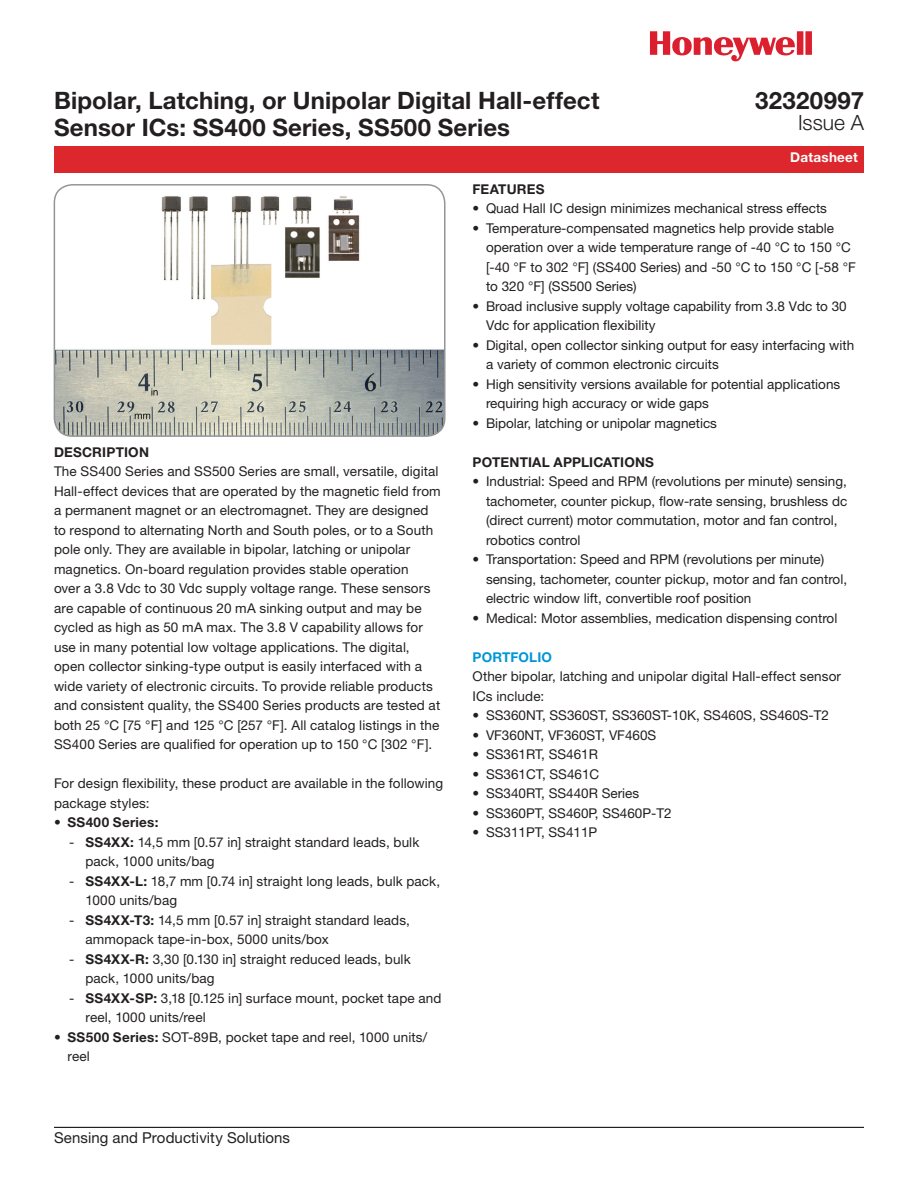
<style>
.page{position:relative;width:918px;height:1188px;background:#fff}
.page>*{position:absolute;margin:0;border:0;box-sizing:border-box;transform-origin:0 0}
.t1{font:700 24px/27px "Helvetica Neue LT Std";letter-spacing:.005em;color:#231f20}
.t2{font:300 21px "Helvetica Neue LT Std";color:#231f20}
.t3{font:15px "Helvetica Neue LT Std";letter-spacing:.005em;color:#231f20}
.Features_copy{font:13.5px/19.5px "Helvetica Neue LT Std";color:#231f20}
.Features_copy-2{font:700 13.5px "Helvetica Neue LT Std";letter-spacing:.015em;color:#231f20}
.Features_copy-3{font:700 13.5px "Helvetica Neue LT Std";letter-spacing:.01em;color:#0196d7}
.t4{font:700 13.5px "Helvetica Neue LT Std";letter-spacing:.02em;color:#fff}
.s1{font-weight:400}
.s2{font-weight:700}
</style>
<div class="page">
<img style="left:54px;top:185px;width:389px;height:251px">
<div style="left:54px;top:184px;width:392px;height:253px;border:2px solid #939598;border-radius:18px"></div>
<svg style="left:650px;top:31px;width:162px;height:30px"></svg>
<div style="left:54px;top:146px;width:810px;height:27px;background:#dc272d"></div>
<hr style="left:54px;top:1127px;width:810px;height:1px;background:#231f20">
<p class="t1" style="left:54px;top:86px;width:547px">Bipolar, Latching, or Unipolar Digital Hall-effect<br>Sensor ICs: SS400 Series, SS500 Series</p>
<p class="t1" style="left:755px;top:86px;width:110px">32320997</p>
<p class="t2" style="left:798px;top:110px;width:67px">Issue A</p>
<p class="t4" style="left:790px;top:149px;width:69px">Datasheet</p>
<p class="Features_copy-2" style="left:54px;top:444px;width:97px">DESCRIPTION</p>
<p class="Features_copy" style="left:54px;top:461px;width:388px">The SS400 Series and SS500 Series are small, versatile, digital Hall-effect devices that are operated by the magnetic field from a permanent magnet or an electromagnet. They are designed to respond to alternating North and South poles, or to a South pole only. They are available in bipolar, latching or unipolar magnetics. On-board regulation provides stable operation<br>over a 3.8 Vdc to 30 Vdc supply voltage range. These sensors are capable of continuous 20 mA sinking output and may be cycled as high as 50 mA max. The 3.8 V capability allows for use in many potential low voltage applications. The digital, open collector sinking-type output is easily interfaced with a wide variety of electronic circuits. To provide reliable products and consistent quality, the SS400 Series products are tested at both 25 °C [75 °F] and 125 °C [257 °F]. All catalog listings in the SS400 Series are qualified for operation up to 150 °C [302 °F].</p>
<p class="Features_copy" style="left:54px;top:773px;width:391px">For design flexibility, these product are available in the following package styles:</p>
<p class="Features_copy-2" style="left:54px;top:814px;width:106px"><span class="s1">•</span> SS400 Series:</p>
<p class="Features_copy" style="left:86px;top:832px;width:335px;text-indent:-16px">- <span class="s2">SS4XX:</span> 14,5 mm [0.57 in] straight standard leads, bulk pack, 1000 units/bag</p>
<p class="Features_copy" style="left:86px;top:871px;width:356px;text-indent:-16px">- <span class="s2">SS4XX-L:</span> 18,7 mm [0.74 in] straight long leads, bulk pack,<br>1000 units/bag</p>
<p class="Features_copy" style="left:86px;top:910px;width:326px;text-indent:-16px">- <span class="s2">SS4XX-T3:</span> 14,5 mm [0.57 in] straight standard leads, ammopack tape-in-box, 5000 units/box</p>
<p class="Features_copy" style="left:86px;top:949px;width:327px;text-indent:-16px">- <span class="s2">SS4XX-R:</span> 3,30 [0.130 in] straight reduced leads, bulk pack, 1000 units/bag</p>
<p class="Features_copy" style="left:86px;top:988px;width:358px;text-indent:-16px">- <span class="s2">SS4XX-SP:</span> 3,18 [0.125 in] surface mount, pocket tape and reel, 1000 units/reel</p>
<p class="Features_copy" style="left:68px;top:1027px;width:361px;text-indent:-14px">• <span class="s2">SS500 Series:</span> SOT-89B, pocket tape and reel, 1000 units/ reel</p>
<p class="t3" style="left:54px;top:1128px;width:238px">Sensing and Productivity Solutions</p>
<p class="Features_copy-2" style="left:472px;top:181px;width:74px">FEATURES</p>
<p class="Features_copy" style="left:472px;top:199px;width:356px">• Quad Hall IC design minimizes mechanical stress effects</p>
<p class="Features_copy" style="left:486px;top:218px;width:371px;text-indent:-14px">• Temperature-compensated magnetics help provide stable operation over a wide temperature range of -40 °C to 150 °C [-40 °F to 302 °F] (SS400 Series) and -50 °C to 150 °C [-58 °F to 320 °F] (SS500 Series)</p>
<p class="Features_copy" style="left:486px;top:296px;width:362px;text-indent:-14px">• Broad inclusive supply voltage capability from 3.8 Vdc to 30<br>Vdc for application flexibility</p>
<p class="Features_copy" style="left:486px;top:335px;width:370px;text-indent:-14px">• Digital, open collector sinking output for easy interfacing with a variety of common electronic circuits</p>
<p class="Features_copy" style="left:486px;top:374px;width:356px;text-indent:-14px">• High sensitivity versions available for potential applications requiring high accuracy or wide gaps</p>
<p class="Features_copy" style="left:472px;top:413px;width:246px">• Bipolar, latching or unipolar magnetics</p>
<p class="Features_copy-2" style="left:472px;top:454px;width:183px">POTENTIAL APPLICATIONS</p>
<p class="Features_copy" style="left:486px;top:472px;width:363px;text-indent:-14px">• Industrial: Speed and RPM (revolutions per minute) sensing, tachometer, counter pickup, flow-rate sensing, brushless dc (direct current) motor commutation, motor and fan control, robotics control</p>
<p class="Features_copy" style="left:486px;top:550px;width:363px;text-indent:-14px">• Transportation: Speed and RPM (revolutions per minute) sensing, tachometer, counter pickup, motor and fan control, electric window lift, convertible roof position</p>
<p class="Features_copy" style="left:472px;top:608px;width:366px">• Medical: Motor assemblies, medication dispensing control</p>
<p class="Features_copy-3" style="left:472px;top:649px;width:81px">PORTFOLIO</p>
<p class="Features_copy" style="left:472px;top:667px;width:370px">Other bipolar, latching and unipolar digital Hall-effect sensor<br>ICs include:</p>
<p class="Features_copy" style="left:472px;top:706px;width:358px">• SS360NT, SS360ST, SS360ST-10K, SS460S, SS460S-T2</p>
<p class="Features_copy" style="left:472px;top:725px;width:185px">• VF360NT, VF360ST, VF460S</p>
<p class="Features_copy" style="left:472px;top:745px;width:127px">• SS361RT, SS461R</p>
<p class="Features_copy" style="left:472px;top:764px;width:128px">• SS361CT, SS461C</p>
<p class="Features_copy" style="left:472px;top:784px;width:168px">• SS340RT, SS440R Series</p>
<p class="Features_copy" style="left:472px;top:803px;width:201px">• SS360PT, SS460P, SS460P-T2</p>
<p class="Features_copy" style="left:472px;top:823px;width:126px">• SS311PT, SS411P</p>
</div>
